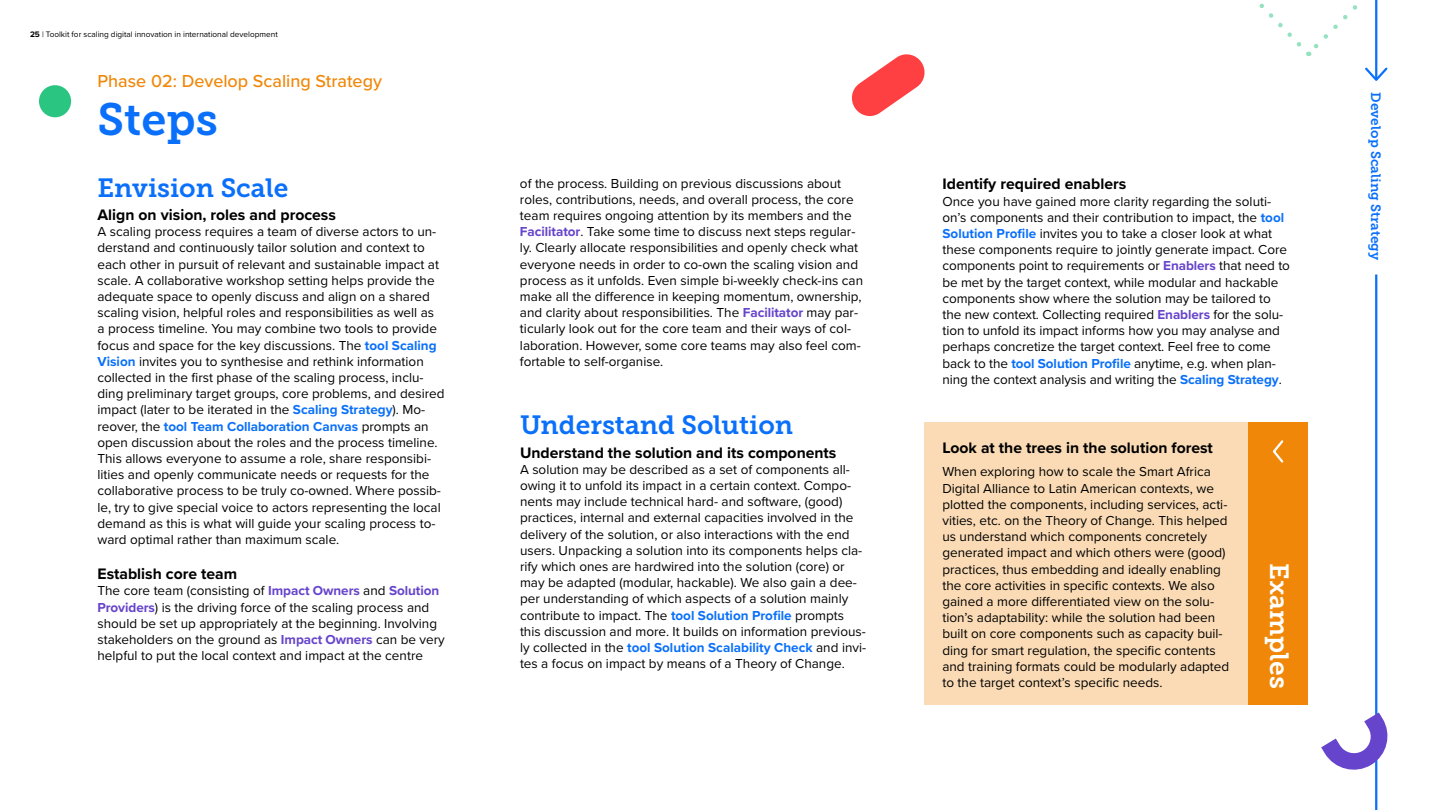
<style>
.page{position:relative;width:1440px;height:810px;background:#fff}
.page>*{position:absolute;margin:0;border:0;box-sizing:border-box;transform-origin:0 0}
.t1{font:45px "Museo Slab 700";color:#0a70fa}
.t2{font:26.25px "Museo Slab 700";color:#0a70fa}
.t3{font:26.25px "Museo Slab 700";color:#fff}
.t4{font:500 18px "Proxima Nova";color:#f08708}
.t5{font:700 15.75px "Proxima Nova";color:#000}
.t6{font:13.5px/16.2px "Proxima Nova";color:#000}
.t7{font:13.5px "Museo Slab 700";color:#0a70fa}
.t8{font:8.25px "Proxima Nova";color:#000}
.s1{font-weight:700}
.s2{font-weight:700;color:#0a70fa}
.s3{font-weight:700;color:#6644cb}
</style>
<div class="page">
<hr style="left:1375px;top:274px;width:2px;height:536px;background:#0a70fa">
<hr style="left:1375px;top:0;width:2px;height:79px;background:#0a70fa">
<svg style="left:1365px;top:66px;width:23px;height:15px"></svg>
<svg style="left:1259px;top:0;width:119px;height:56px"></svg>
<svg style="left:1321px;top:712px;width:67px;height:62px"></svg>
<div style="left:925px;top:422px;width:324px;height:283px;background:#fadbb5"></div>
<div style="left:1249px;top:422px;width:59px;height:283px;background:#f08708"></div>
<svg style="left:1272px;top:440px;width:12px;height:23px"></svg>
<svg style="left:851px;top:54px;width:74px;height:62px"></svg>
<div style="left:39px;top:85px;width:32px;height:32px;background:#2bc582;border-radius:50%"></div>
<p class="t8" style="left:30px;top:28px;width:249px"><span class="s1">25</span> | Toolkit for scaling digital innovation in international development</p>
<h3 class="t4" style="left:98px;top:68px;width:286px">Phase 02: Develop Scaling Strategy</h3>
<h1 class="t1" style="left:98px;top:94px;width:122px">Steps</h1>
<h2 class="t2" style="left:98px;top:173px;width:192px">Envision Scale</h2>
<p class="t5" style="left:98px;top:203px;width:240px">Align on vision, roles and process</p>
<p class="t6" style="left:98px;top:223px;width:349px">A scaling process requires a team of diverse actors to un&shy;derstand and continuously tailor solution and context to each other in pursuit of relevant and sustainable impact at scale. A collaborative workshop setting helps provide the adequate space to openly discuss and align on a shared scaling vision, helpful roles and responsibilities as well as a process timeline. You may combine two tools to provide focus and space for the key discussions. The <span class="s2">tool Scaling Vision</span> invites you to synthesise and rethink information collected in the first phase of the scaling process, inclu&shy;ding preliminary target groups, core problems, and desired impact (later to be iterated in the <span class="s2">Scaling Strategy</span>). Mo&shy;reover, the <span class="s2">tool Team Collaboration Canvas</span> prompts an open discussion about the roles and the process timeline.<br>This allows everyone to assume a role, share responsibi&shy;lities and openly communicate needs or requests for the collaborative process to be truly co-owned. Where possib&shy;le, try to give special voice to actors representing the local demand as this is what will guide your scaling process to&shy;ward optimal rather than maximum scale.</p>
<p class="t5" style="left:98px;top:562px;width:141px">Establish core team</p>
<p class="t6" style="left:98px;top:582px;width:349px">The core team (consisting of <span class="s3">Impact Owners</span> and <span class="s3">Solution Providers</span>) is the driving force of the scaling process and should be set up appropriately at the beginning. Involving stakeholders on the ground as <span class="s3">Impact Owners</span> can be very helpful to put the local context and impact at the centre</p>
<p class="t6" style="left:520px;top:174px;width:345px">of the process. Building on previous discussions about roles, contributions, needs, and overall process, the core team requires ongoing attention by its members and the <span class="s3">Facilitator</span>. Take some time to discuss next steps regular&shy;ly. Clearly allocate responsibilities and openly check what everyone needs in order to co-own the scaling vision and process as it unfolds. Even simple bi-weekly check-ins can make all the difference in keeping momentum, ownership, and clarity about responsibilities. The <span class="s3">Facilitator</span> may par&shy;ticularly look out for the core team and their ways of col&shy;laboration. However, some core teams may also feel com&shy;fortable to self-organise.</p>
<h2 class="t2" style="left:520px;top:410px;width:275px">Understand Solution</h2>
<p class="t5" style="left:520px;top:441px;width:318px">Understand the solution and its components</p>
<p class="t6" style="left:520px;top:461px;width:348px">A solution may be described as a set of components all&shy;owing it to unfold its impact in a certain context. Compo&shy;nents may include technical hard- and software, (good) practices, internal and external capacities involved in the delivery of the solution, or also interactions with the end users. Unpacking a solution into its components helps cla&shy;rify which ones are hardwired into the solution (core) or may be adapted (modular, hackable). We also gain a dee&shy;per understanding of which aspects of a solution mainly contribute to impact. The <span class="s2">tool Solution Profile</span> prompts this discussion and more. It builds on information previous&shy;ly collected in the <span class="s2">tool Solution Scalability Check</span> and invi&shy;tes a focus on impact by means of a Theory of Change.</p>
<p class="t5" style="left:942px;top:172px;width:185px">Identify required enablers</p>
<p class="t6" style="left:942px;top:192px;width:349px">Once you have gained more clarity regarding the soluti&shy;on’s components and their contribution to impact, the <span class="s2">tool Solution Profile</span> invites you to take a closer look at what these components require to jointly generate impact. Core components point to requirements or <span class="s3">Enablers</span> that need to be met by the target context, while modular and hackable components show where the solution may be tailored to the new context. Collecting required <span class="s3">Enablers</span> for the solu&shy;tion to unfold its impact informs how you may analyse and perhaps concretize the target context. Feel free to come back to the <span class="s2">tool Solution Profile</span> anytime, e.g. when plan&shy;ning the context analysis and writing the <span class="s2">Scaling Strategy</span>.</p>
<p class="t5" style="left:942px;top:436px;width:272px">Look at the trees in the solution forest</p>
<p class="t6" style="left:942px;top:463px;width:288px">When exploring how to scale the Smart Africa Digital Alliance to Latin American contexts, we plotted the components, including services, acti&shy;vities, etc. on the Theory of Change. This helped us understand which components concretely generated impact and which others were (good) practices, thus embedding and ideally enabling the core activities in specific contexts. We also gained a more differentiated view on the solu&shy;tion’s adaptability: while the solution had been built on core components such as capacity buil&shy;ding for smart regulation, the specific contents and training formats could be modularly adapted to the target context’s specific needs.</p>
<h2 class="t3" style="left:1294px;top:563px;width:127px;rotate:90deg">Examples</h2>
<p class="t7" style="left:1384px;top:92px;width:169px;rotate:90deg">Develop Scaling Strategy</p>
</div>
